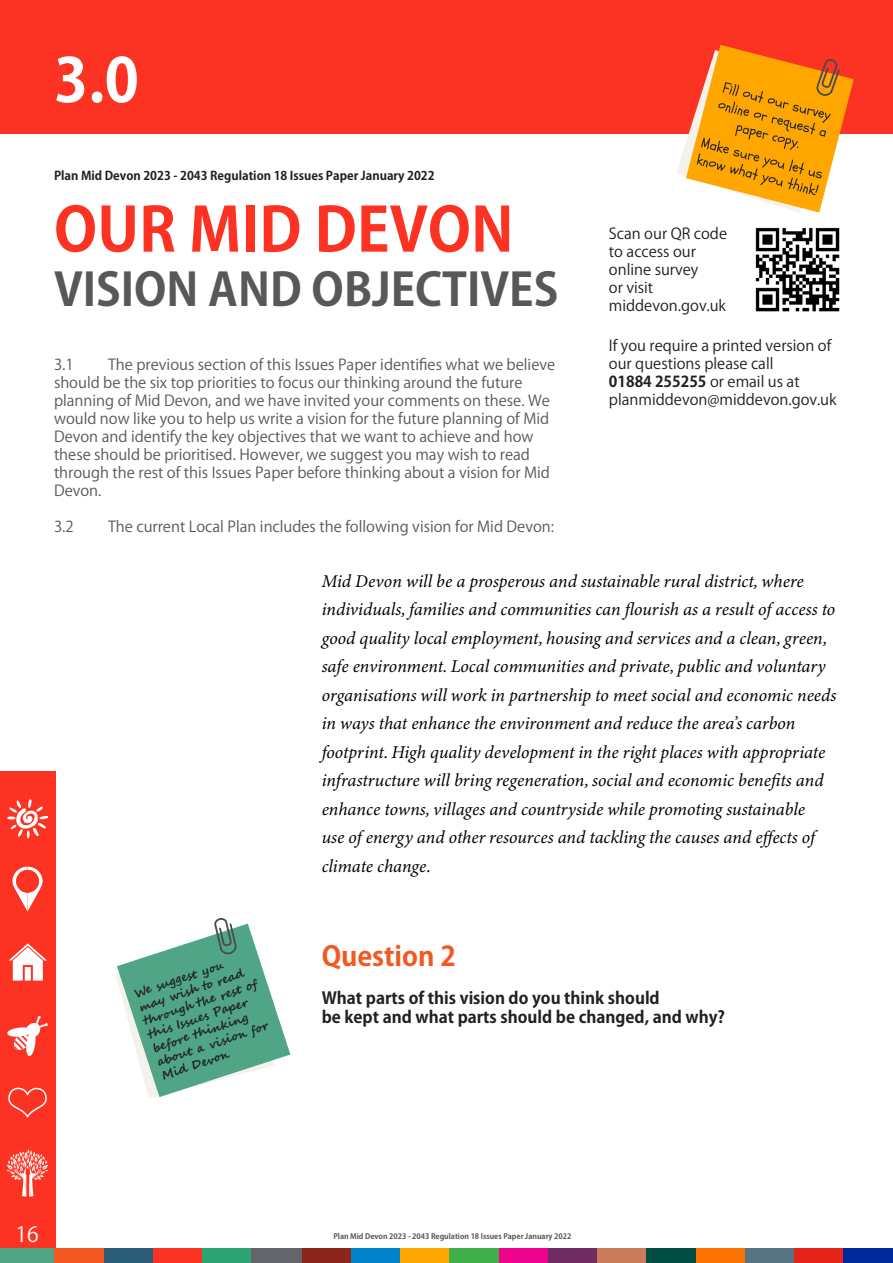
<style>
.page{position:relative;width:893px;height:1263px;background:#fff}
.page>*{position:absolute;margin:0;border:0;box-sizing:border-box;transform-origin:0 0}
.t1{font:700 60px "Koz Go Pr 6 N";color:#fc3323}
.t2{font:700 60px "Koz Go Pr 6 N";color:#fff}
.t3{font:700 45px "Koz Go Pr 6 N";color:#57585a}
.t4{font:700 27px "Koz Go Pr 6 N";color:#f15921}
.t5{font:21px "Koz Go Pr 6 N";color:#fff}
.t6{font:italic 18px/28.5px "Minion Variable Concept";color:#000}
.t7{font:700 16.5px "Koz Go Pr 6 N";color:#231f20}
.t8{font:15px/18px "Koz Go Pr 6 N";color:#57585a}
.t9{font:15px/18px "Koz Go Pr 6 N";color:#231f20}
.t10{font:700 15px "Koz Go Pr 6 N";color:#231f20}
.t11{font:700 12px/14.4px "Segoe Script";color:#231f20}
.t12{font:700 12px "Koz Go Pr 6 N";color:#231f20}
.t13{font:700 7.5px "Koz Go Pr 6 N";color:#57585a}
.s1{font-weight:400}
</style>
<div class="page">
<div style="left:0;top:0;width:893px;height:133px;background:#fc3323"></div>
<div style="left:0;top:771px;width:55px;height:492px;background:#fc3323"></div>
<svg style="left:7px;top:799px;width:41px;height:39px"></svg>
<svg style="left:9px;top:943px;width:38px;height:37px"></svg>
<svg style="left:8px;top:1087px;width:39px;height:31px"></svg>
<svg style="left:7px;top:1016px;width:41px;height:40px"></svg>
<svg style="left:7px;top:1149px;width:41px;height:48px"></svg>
<svg style="left:13px;top:867px;width:30px;height:44px"></svg>
<div style="left:16px;top:870px;width:23px;height:23px;background:#fc3323;border-radius:50%"></div>
<div style="left:0;top:1249px;width:55px;height:14px;background:#4fa586"></div>
<div style="left:302px;top:1249px;width:49px;height:14px;background:#8c251b"></div>
<div style="left:55px;top:1249px;width:49px;height:14px;background:#f15921"></div>
<div style="left:104px;top:1249px;width:49px;height:14px;background:#2b5d76"></div>
<div style="left:153px;top:1249px;width:49px;height:14px;background:#fc3323"></div>
<div style="left:202px;top:1249px;width:50px;height:14px;background:#2ca476"></div>
<div style="left:252px;top:1249px;width:50px;height:14px;background:#63656a"></div>
<div style="left:351px;top:1249px;width:49px;height:14px;background:#0083ca"></div>
<div style="left:400px;top:1249px;width:50px;height:14px;background:#ffa700"></div>
<div style="left:450px;top:1249px;width:49px;height:14px;background:#40ae49"></div>
<div style="left:499px;top:1249px;width:49px;height:14px;background:#ed028c"></div>
<div style="left:548px;top:1249px;width:49px;height:14px;background:#6f2c62"></div>
<div style="left:597px;top:1249px;width:50px;height:14px;background:#ca7c5a"></div>
<div style="left:647px;top:1249px;width:49px;height:14px;background:#004d43"></div>
<div style="left:696px;top:1249px;width:49px;height:14px;background:#fc7301"></div>
<div style="left:745px;top:1249px;width:49px;height:14px;background:#577482"></div>
<div style="left:794px;top:1249px;width:50px;height:14px;background:#e72419"></div>
<div style="left:844px;top:1249px;width:49px;height:14px;background:#002a9a"></div>
<svg style="left:116px;top:918px;width:174px;height:180px"></svg>
<img style="left:755px;top:227px;width:85px;height:85px">
<svg style="left:676px;top:45px;width:178px;height:168px"></svg>
<p class="t2" style="left:54px;top:46px;width:86px">3.0</p>
<p class="t12" style="left:54px;top:168px;width:382px">Plan Mid Devon 2023 - 2043 Regulation 18 Issues Paper January 2022</p>
<p class="t1" style="left:54px;top:196px;width:461px">OUR MID DEVON</p>
<p class="t3" style="left:54px;top:264px;width:506px">VISION AND OBJECTIVES</p>
<p class="t9" style="left:609px;top:225px;width:120px">Scan our QR code</p>
<p class="t9" style="left:609px;top:243px;width:89px">to access our</p>
<p class="t9" style="left:609px;top:261px;width:91px">online survey</p>
<p class="t9" style="left:609px;top:279px;width:46px">or visit</p>
<p class="t9" style="left:609px;top:297px;width:119px">middevon.gov.uk</p>
<p class="t9" style="left:609px;top:336px;width:224px">If you require a printed version of our questions please call</p>
<p class="t10" style="left:609px;top:373px;width:192px">01884 255255 <span class="s1">or email us at</span></p>
<p class="t9" style="left:609px;top:390px;width:229px">planmiddevon@middevon.gov.uk</p>
<p class="t8" style="left:54px;top:356px;width:503px;text-indent:54px">The previous section of this Issues Paper identifies what we believe should be the six top priorities to focus our thinking around the future planning of Mid Devon, and we have invited your comments on these. We would now like you to help us write a vision for the future planning of Mid Devon and identify the key objectives that we want to achieve and how these should be prioritised. However, we suggest you may wish to read through the rest of this Issues Paper before thinking about a vision for Mid Devon.</p>
<p class="t8" style="left:54px;top:518px;width:21px">3.2</p>
<p class="t8" style="left:108px;top:518px;width:448px">The current Local Plan includes the following vision for Mid Devon:</p>
<p class="t6" style="left:322px;top:566px;width:516px">Mid Devon will be a prosperous and sustainable rural district, where individuals, families and communities can flourish as a result of access to good quality local employment, housing and services and a clean, green, safe environment. Local communities and private, public and voluntary organisations will work in partnership to meet social and economic needs in ways that enhance the environment and reduce the area’s carbon footprint. High quality development in the right places with appropriate infrastructure will bring regeneration, social and economic benefits and enhance towns, villages and countryside while promoting sustainable<br>use of energy and other resources and tackling the causes and effects of climate change.</p>
<p class="t8" style="left:54px;top:356px;width:21px">3.1</p>
<p class="t11" style="left:132px;top:987px;width:119px;rotate:-18deg">We suggest you may wish to read through the rest of this Issues Paper before thinking about a vision for<br>Mid Devon</p>
<p class="t4" style="left:322px;top:941px;width:136px">Question 2</p>
<p class="t7" style="left:322px;top:988px;width:340px">What parts of this vision do you think should</p>
<p class="t7" style="left:322px;top:1008px;width:405px">be kept and what parts should be changed, and why?</p>
<p class="t5" style="left:15px;top:1222px;width:25px">16</p>
<p class="t13" style="left:333px;top:1232px;width:239px">Plan Mid Devon 2023 - 2043 Regulation 18 Issues Paper January 2022</p>
</div>
